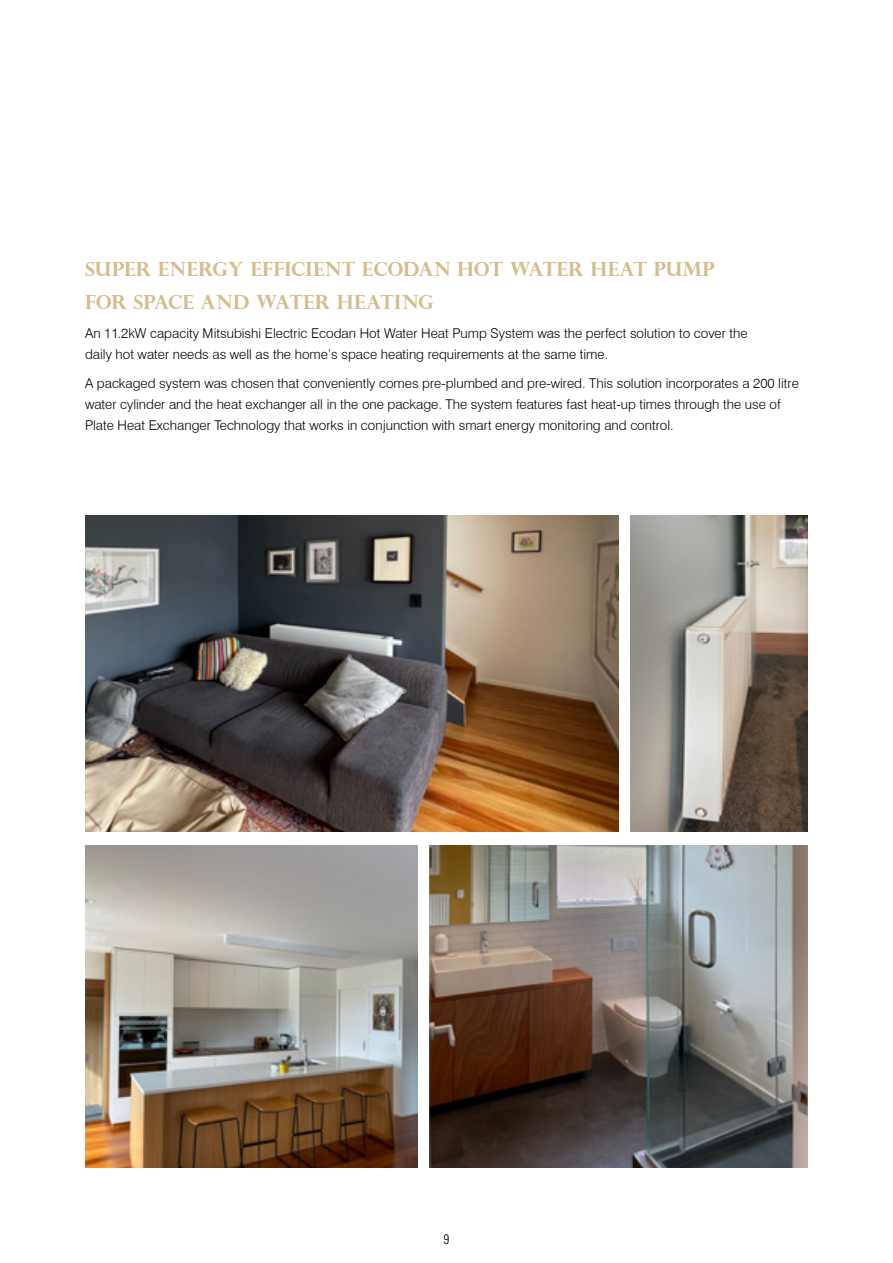
<style>
.page{position:relative;width:893px;height:1263px;background:#fff}
.page>*{position:absolute;margin:0;border:0;box-sizing:border-box;transform-origin:0 0}
.t1{font:700 19.5px/33px "Perpetua Titling";letter-spacing:.005em;color:#d5bd8e}
.t2{font:300 13.5px/21px "Swiss 721 BT";color:#000}
.t3{font:300 12px "Oswald";color:#000}
</style>
<div class="page">
<img style="left:85px;top:515px;width:533px;height:316px">
<img style="left:429px;top:845px;width:378px;height:322px">
<img style="left:85px;top:846px;width:333px;height:321px">
<img style="left:631px;top:515px;width:176px;height:316px">
<h1 class="t1" style="left:85px;top:252px;width:631px">SUPER ENERGY EFFICIENT ECODAN HOT WATER HEAT PUMP<br>FOR SPACE AND WATER HEATING</h1>
<p class="t2" style="left:85px;top:322px;width:664px">An 11.2kW capacity Mitsubishi Electric Ecodan Hot Water Heat Pump System was the perfect solution to cover the daily hot water needs as well as the home’s space heating requirements at the same time.</p>
<p class="t2" style="left:85px;top:373px;width:715px">A packaged system was chosen that conveniently comes pre-plumbed and pre-wired. This solution incorporates a 200 litre water cylinder and the heat exchanger all in the one package. The system features fast heat-up times through the use of<br>Plate Heat Exchanger Technology that works in conjunction with smart energy monitoring and control.</p>
<p class="t3" style="left:443px;top:1228px;width:8px">9</p>
</div>
